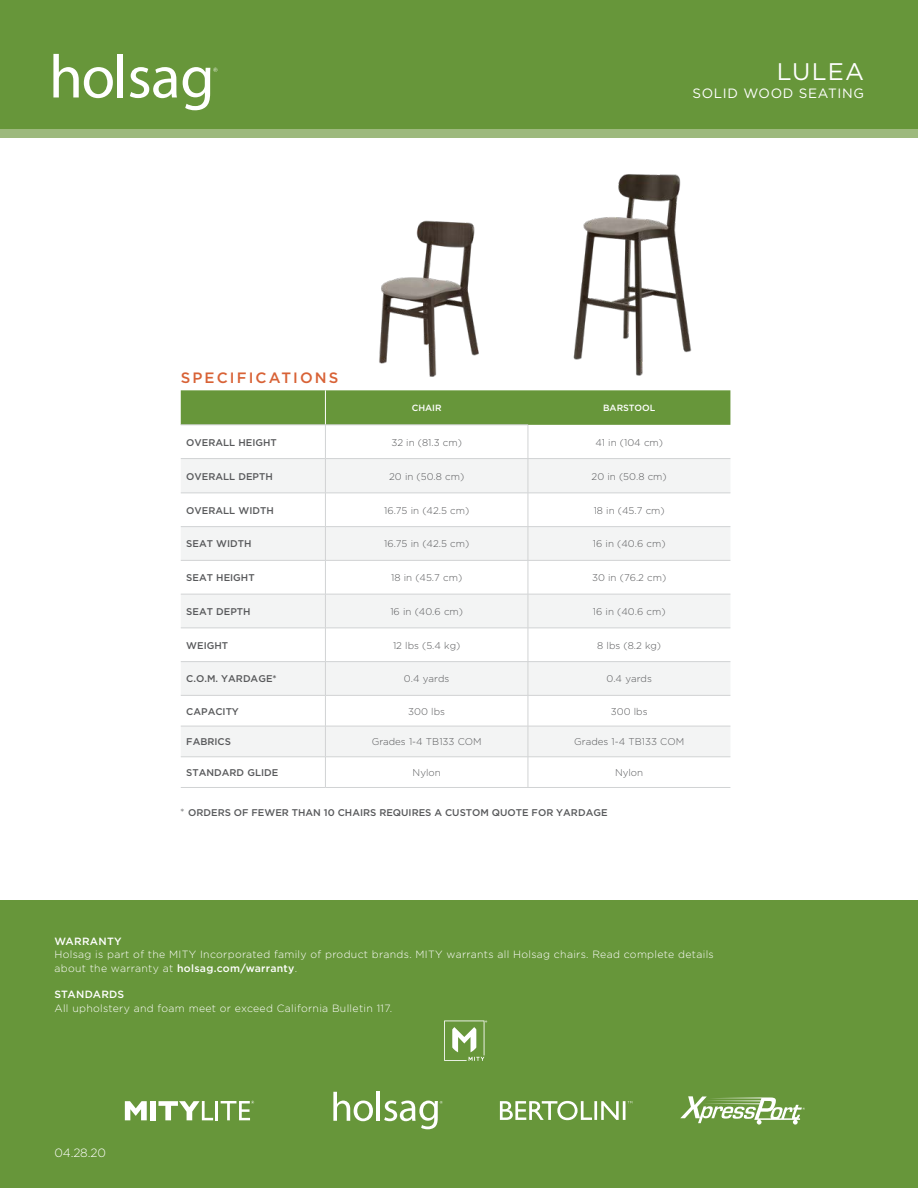
<style>
.page{position:relative;width:918px;height:1188px;background:#fff}
.page>*{position:absolute;margin:0;border:0;box-sizing:border-box;transform-origin:0 0}
.t1{font:24px "Gotham";letter-spacing:.05em;color:#fff}
.t2{font:500 15px "Gotham";letter-spacing:.14em;color:#d86236}
.t3{font:13.5px "Gotham";letter-spacing:.05em;color:#fff}
.t4{font:300 12px "Gotham";color:#fff}
.t5{font:300 10.5px/13.5px "Gotham";letter-spacing:.03em;color:#fff}
.t6{font:500 10.5px "Gotham";letter-spacing:.03em;color:#fff}
.t7{font:300 9.75px "Gotham";color:#58595b}
.t8{font:500 9.75px "Gotham";color:#58595b}
.t9{font:500 9px "Gotham";color:#fff}
.s1{font-weight:300;font-size:10.5px}
.s2{font-weight:500}
</style>
<div class="page">
<div style="left:0;top:901px;width:918px;height:287px;background:#67963a"></div>
<svg style="left:125px;top:1101px;width:22px;height:19px"></svg>
<div style="left:150px;top:1101px;width:6px;height:19px;background:#fff"></div>
<svg style="left:158px;top:1101px;width:96px;height:19px"></svg>
<svg style="left:333px;top:1092px;width:40px;height:29px"></svg>
<hr style="left:376px;top:1092px;width:4px;height:29px;background:#fff">
<svg style="left:384px;top:1101px;width:59px;height:28px"></svg>
<svg style="left:500px;top:1101px;width:132px;height:19px"></svg>
<svg style="left:680px;top:1096px;width:125px;height:29px"></svg>
<svg style="left:444px;top:1021px;width:43px;height:40px"></svg>
<div style="left:0;top:0;width:918px;height:129px;background:#67963a"></div>
<div style="left:0;top:129px;width:918px;height:8px;background:#9db97d"></div>
<div style="left:181px;top:390px;width:549px;height:35px;background:#67963a"></div>
<svg style="left:181px;top:459px;width:549px;height:236px;fill:#f3f4f4"></svg>
<div style="left:181px;top:727px;width:549px;height:30px;background:#f3f4f4"></div>
<hr style="left:325px;top:390px;width:1px;height:35px;background:#fff">
<hr style="left:181px;top:425px;width:144px;height:1px;background:#d1d3d4">
<hr style="left:325px;top:425px;width:203px;height:1px;background:#d1d3d4">
<hr style="left:325px;top:425px;width:1px;height:33px;background:#d1d3d4">
<hr style="left:325px;top:459px;width:1px;height:34px;background:#d1d3d4">
<hr style="left:325px;top:493px;width:1px;height:33px;background:#d1d3d4">
<hr style="left:325px;top:561px;width:1px;height:33px;background:#d1d3d4">
<hr style="left:325px;top:726px;width:1px;height:31px;background:#d1d3d4">
<hr style="left:325px;top:757px;width:1px;height:30px;background:#d1d3d4">
<hr style="left:181px;top:458px;width:144px;height:1px;background:#d1d3d4">
<hr style="left:325px;top:458px;width:203px;height:1px;background:#d1d3d4">
<hr style="left:181px;top:493px;width:144px;height:1px;background:#d1d3d4">
<hr style="left:325px;top:493px;width:203px;height:1px;background:#d1d3d4">
<hr style="left:181px;top:526px;width:144px;height:1px;background:#d1d3d4">
<hr style="left:325px;top:526px;width:203px;height:1px;background:#d1d3d4">
<hr style="left:325px;top:527px;width:1px;height:33px;background:#d1d3d4">
<hr style="left:181px;top:560px;width:144px;height:1px;background:#d1d3d4">
<hr style="left:325px;top:560px;width:203px;height:1px;background:#d1d3d4">
<hr style="left:181px;top:594px;width:144px;height:1px;background:#d1d3d4">
<hr style="left:325px;top:594px;width:203px;height:1px;background:#d1d3d4">
<hr style="left:325px;top:594px;width:1px;height:34px;background:#d1d3d4">
<hr style="left:181px;top:628px;width:144px;height:1px;background:#d1d3d4">
<hr style="left:325px;top:628px;width:203px;height:1px;background:#d1d3d4">
<hr style="left:325px;top:628px;width:1px;height:33px;background:#d1d3d4">
<hr style="left:181px;top:726px;width:144px;height:1px;background:#d1d3d4">
<hr style="left:181px;top:757px;width:144px;height:1px;background:#d1d3d4">
<hr style="left:325px;top:726px;width:203px;height:1px;background:#d1d3d4">
<hr style="left:325px;top:757px;width:203px;height:1px;background:#d1d3d4">
<hr style="left:181px;top:661px;width:144px;height:1px;background:#d1d3d4">
<hr style="left:181px;top:787px;width:144px;height:1px;background:#d1d3d4">
<hr style="left:325px;top:661px;width:203px;height:1px;background:#d1d3d4">
<hr style="left:325px;top:787px;width:203px;height:1px;background:#d1d3d4">
<hr style="left:325px;top:662px;width:1px;height:33px;background:#d1d3d4">
<hr style="left:181px;top:695px;width:144px;height:1px;background:#d1d3d4">
<hr style="left:325px;top:695px;width:203px;height:1px;background:#d1d3d4">
<hr style="left:325px;top:696px;width:1px;height:30px;background:#d1d3d4">
<hr style="left:528px;top:425px;width:1px;height:33px;background:#d1d3d4">
<hr style="left:528px;top:458px;width:202px;height:1px;background:#d1d3d4">
<hr style="left:528px;top:459px;width:1px;height:34px;background:#d1d3d4">
<hr style="left:528px;top:493px;width:202px;height:1px;background:#d1d3d4">
<hr style="left:528px;top:493px;width:1px;height:33px;background:#d1d3d4">
<hr style="left:528px;top:526px;width:202px;height:1px;background:#d1d3d4">
<hr style="left:528px;top:527px;width:1px;height:33px;background:#d1d3d4">
<hr style="left:528px;top:560px;width:202px;height:1px;background:#d1d3d4">
<hr style="left:528px;top:561px;width:1px;height:33px;background:#d1d3d4">
<hr style="left:528px;top:594px;width:202px;height:1px;background:#d1d3d4">
<hr style="left:528px;top:594px;width:1px;height:34px;background:#d1d3d4">
<hr style="left:528px;top:628px;width:202px;height:1px;background:#d1d3d4">
<hr style="left:528px;top:628px;width:1px;height:33px;background:#d1d3d4">
<hr style="left:528px;top:661px;width:202px;height:1px;background:#d1d3d4">
<hr style="left:528px;top:662px;width:1px;height:33px;background:#d1d3d4">
<hr style="left:528px;top:695px;width:202px;height:1px;background:#d1d3d4">
<hr style="left:528px;top:696px;width:1px;height:30px;background:#d1d3d4">
<hr style="left:528px;top:726px;width:202px;height:1px;background:#d1d3d4">
<hr style="left:528px;top:726px;width:1px;height:31px;background:#d1d3d4">
<hr style="left:528px;top:757px;width:202px;height:1px;background:#d1d3d4">
<hr style="left:528px;top:757px;width:1px;height:30px;background:#d1d3d4">
<hr style="left:528px;top:787px;width:202px;height:1px;background:#d1d3d4">
<img style="left:573px;top:174px;width:119px;height:202px">
<img style="left:379px;top:220px;width:100px;height:157px">
<svg style="left:53px;top:54px;width:60px;height:44px"></svg>
<div style="left:118px;top:54px;width:5px;height:43px;background:#fff"></div>
<svg style="left:130px;top:67px;width:47px;height:31px"></svg>
<svg style="left:183px;top:67px;width:35px;height:43px"></svg>
<h1 class="t1" style="left:777px;top:56px;width:89px">LULEA</h1>
<h3 class="t3" style="left:692px;top:85px;width:173px">SOLID WOOD SEATING</h3>
<h2 class="t2" style="left:181px;top:368px;width:159px">SPECIFICATIONS</h2>
<p class="t9" style="left:412px;top:402px;width:31px">CHAIR</p>
<p class="t9" style="left:603px;top:402px;width:54px">BARSTOOL</p>
<p class="t8" style="left:186px;top:436px;width:92px">OVERALL HEIGHT</p>
<p class="t7" style="left:391px;top:436px;width:72px">32 in (81.3 cm)</p>
<p class="t7" style="left:595px;top:436px;width:69px">41 in (104 cm)</p>
<p class="t8" style="left:186px;top:470px;width:88px">OVERALL DEPTH</p>
<p class="t7" style="left:389px;top:470px;width:77px">20 in (50.8 cm)</p>
<p class="t7" style="left:592px;top:470px;width:77px">20 in (50.8 cm)</p>
<p class="t8" style="left:186px;top:504px;width:89px">OVERALL WIDTH</p>
<p class="t7" style="left:384px;top:504px;width:87px">16.75 in (42.5 cm)</p>
<p class="t7" style="left:594px;top:504px;width:73px">18 in (45.7 cm)</p>
<p class="t8" style="left:186px;top:538px;width:67px">SEAT WIDTH</p>
<p class="t7" style="left:384px;top:538px;width:87px">16.75 in (42.5 cm)</p>
<p class="t7" style="left:593px;top:538px;width:74px">16 in (40.6 cm)</p>
<p class="t8" style="left:186px;top:571px;width:70px">SEAT HEIGHT</p>
<p class="t7" style="left:391px;top:572px;width:73px">18 in (45.7 cm)</p>
<p class="t7" style="left:592px;top:572px;width:76px">30 in (76.2 cm)</p>
<p class="t8" style="left:186px;top:605px;width:66px">SEAT DEPTH</p>
<p class="t7" style="left:390px;top:605px;width:74px">16 in (40.6 cm)</p>
<p class="t7" style="left:593px;top:605px;width:74px">16 in (40.6 cm)</p>
<p class="t8" style="left:186px;top:639px;width:43px">WEIGHT</p>
<p class="t7" style="left:393px;top:639px;width:69px">12 lbs (5.4 kg)</p>
<p class="t7" style="left:597px;top:639px;width:65px">8 lbs (8.2 kg)</p>
<p class="t8" style="left:186px;top:673px;width:92px">C.O.M. YARDAGE*</p>
<p class="t7" style="left:404px;top:673px;width:47px">0.4 yards</p>
<p class="t7" style="left:606px;top:673px;width:47px">0.4 yards</p>
<p class="t8" style="left:186px;top:705px;width:54px">CAPACITY</p>
<p class="t7" style="left:408px;top:705px;width:38px">300 lbs</p>
<p class="t7" style="left:611px;top:705px;width:38px">300 lbs</p>
<p class="t8" style="left:186px;top:736px;width:46px">FABRICS</p>
<p class="t7" style="left:372px;top:736px;width:111px">Grades 1-4 TB133 COM</p>
<p class="t7" style="left:574px;top:736px;width:111px">Grades 1-4 TB133 COM</p>
<p class="t8" style="left:186px;top:766px;width:94px">STANDARD GLIDE</p>
<p class="t7" style="left:413px;top:766px;width:30px">Nylon</p>
<p class="t7" style="left:615px;top:766px;width:30px">Nylon</p>
<p class="t8" style="left:180px;top:806px;width:429px"><span class="s1">*</span> ORDERS OF FEWER THAN 10 CHAIRS REQUIRES A CUSTOM QUOTE FOR YARDAGE</p>
<p class="t6" style="left:54px;top:934px;width:69px">WARRANTY</p>
<p class="t5" style="left:54px;top:948px;width:661px">Holsag is part of the MITY Incorporated family of product brands. MITY warrants all Holsag chairs. Read complete details about the warranty at <span class="s2">holsag.com/warranty</span>.</p>
<p class="t6" style="left:54px;top:988px;width:71px">STANDARDS</p>
<p class="t5" style="left:54px;top:1001px;width:339px">All upholstery and foam meet or exceed California Bulletin 117.</p>
<p class="t4" style="left:54px;top:1145px;width:53px">04.28.20</p>
</div>
